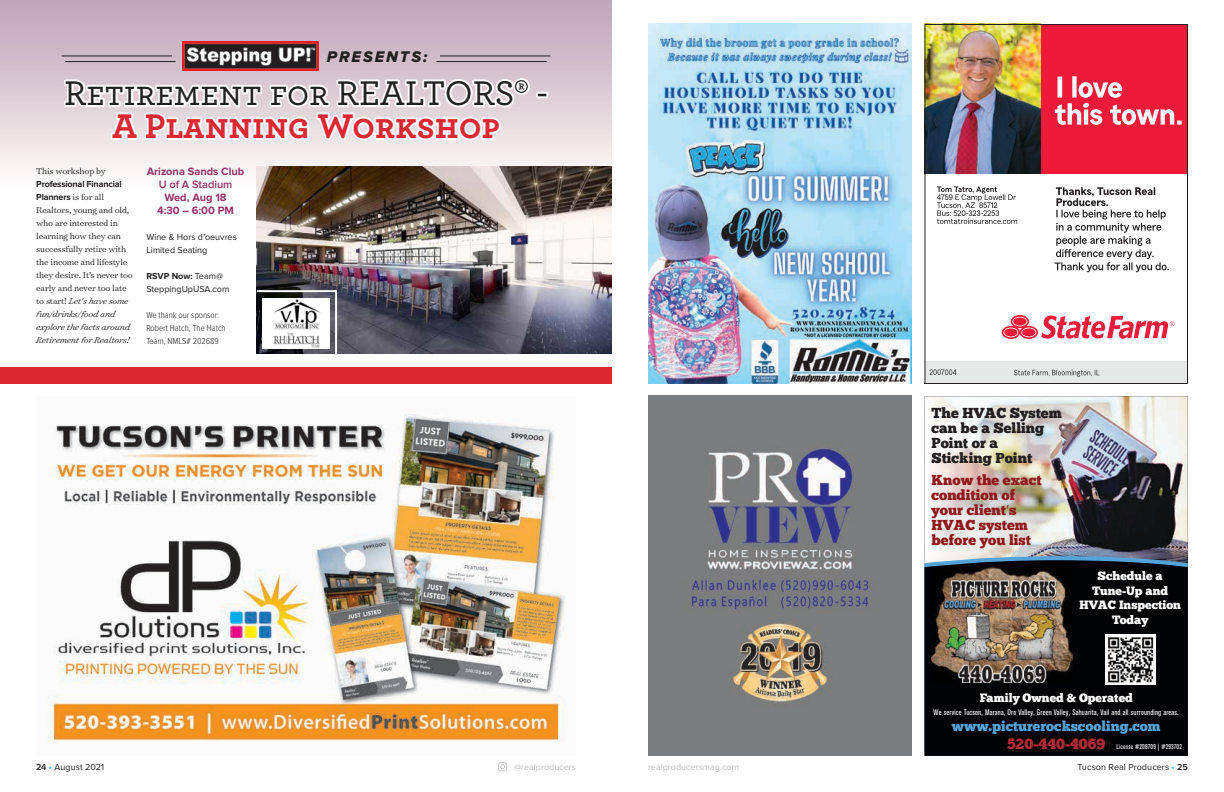
<style>
.page{position:relative;width:1224px;height:792px;background:#fff}
.page>*{position:absolute;margin:0;border:0;box-sizing:border-box;transform-origin:0 0}
.t1{font:500 35.9px "Archer Pro";color:#231f20}
.t2{font:700 35.9px "Archer Pro";color:#dd2833}
.t3{font:16px "Proxima Nova Extrabld It";letter-spacing:.125em;color:#231f20}
.t4{font:15px "Chunk Five";color:#b02b3a}
.t5{font:14.4px/15px "Chunk Five";color:#8f191e}
.t6{font:14.4px/15px "Chunk Five";color:#231f20}
.t7{font:14px "Chunk Five";color:#56a3da}
.t8{font:12px/14.4px "Chunk Five";color:#fff;text-align:center}
.t9{font:700 11px/13px "Proxima Nova";color:#933268;text-align:center}
.t10{font:600 11px "Proxima Nova";color:#933268}
.t11{font:300 9.8px/13px "Surveyor Text";letter-spacing:-.02em;color:#231f20}
.t12{font:9px/13px "Proxima Nova";color:#231f20}
.t13{font:300 9px/13px "Proxima Nova Cond";color:#231f20}
.t14{font:700 9px/13px "Proxima Nova";letter-spacing:-.02em;color:#231f20}
.t15{font:9px "Proxima Nova";color:#bcbec0}
.t16{font:condensed 8px "Akzidenz Grotesk BE";letter-spacing:.02em;color:#fff}
.t17{font:condensed 7px "Akzidenz Grotesk BE";letter-spacing:.02em;color:#fff}
.s1{font-family:"Surveyor Text";font-weight:300;font-size:9.8px}
.s2{font-style:italic}
.s3{font-weight:700}
.s4{font-family:"Myriad Pro"}
.s5{font-weight:600}
.s6{color:#19a8e0}
</style>
<div class="page">
<svg style="left:498px;top:762px;width:9px;height:9px"></svg>
<div style="left:0;top:0;width:612px;height:189px;background:linear-gradient(to bottom,#bda1b4,#fffdfa)"></div>
<div style="left:0;top:368px;width:612px;height:16px;background:#dd2833"></div>
<img style="left:924px;top:396px;width:264px;height:360px">
<img style="left:924px;top:24px;width:264px;height:360px">
<img style="left:648px;top:24px;width:264px;height:360px">
<img style="left:648px;top:396px;width:264px;height:360px">
<svg style="left:62px;top:72px;width:470px;height:71px"></svg>
<img style="left:257px;top:166px;width:355px;height:188px">
<img style="left:47px;top:414px;width:518px;height:328px">
<hr style="left:62px;top:56px;width:110px;height:1px;background:#231f20">
<hr style="left:440px;top:56px;width:110px;height:1px;background:#231f20">
<hr style="left:65px;top:61px;width:111px;height:1px;background:#231f20">
<hr style="left:436px;top:61px;width:111px;height:1px;background:#231f20">
<svg style="left:256px;top:289px;width:82px;height:65px"></svg>
<img style="left:182px;top:41px;width:137px;height:29px">
<h2 class="t3" style="left:327px;top:47px;width:102px">PRESENTS:</h2>
<h1 class="t1" style="left:64px;top:67px;width:485px">Retirement for REALTORS® -</h1>
<h1 class="t2" style="left:112px;top:98px;width:389px">A Planning Workshop</h1>
<p class="t11" style="left:36px;top:164px;width:71px">This workshop by</p>
<p class="t14" style="left:36px;top:178px;width:87px">Professional Financial<br>Planners <span class="s1">is for all</span></p>
<p class="t11" style="left:36px;top:203px;width:98px">Realtors, young and old, who are interested in learning how they can successfully retire with the income and lifestyle they desire. It’s never too early and never too late to start! <span class="s2">Let's have some fun/drinks/food and explore the facts around<br>Retirement for Realtors!</span></p>
<p class="t9" style="left:147px;top:165px;width:99px">Arizona Sands Club</p>
<p class="t10" style="left:159px;top:178px;width:75px">U of A Stadium</p>
<p class="t9" style="left:157px;top:191px;width:78px">Wed, Aug 18<br>4:30 – 6:00 PM</p>
<p class="t12" style="left:146px;top:231px;width:92px">Wine &amp; Hors d’oeuvres<br>Limited Seating</p>
<p class="t12" style="left:146px;top:270px;width:85px"><span class="s3">RSVP Now:</span> Team@<br>SteppingUpUSA.com</p>
<p class="t13" style="left:146px;top:309px;width:81px">We thank our sponsor:<br>Robert Hatch, The Hatch<br>Team, NMLS# 202689</p>
<h3 class="t6" style="left:931px;top:407px;width:132px">The HVAC System can be a Selling<br>Point or a<br>Sticking Point</h3>
<h3 class="t5" style="left:931px;top:473px;width:112px">Know the exact condition of your client<span class="s4">’</span>s<br>HVAC system before you list</h3>
<p class="t8" style="left:1079px;top:570px;width:103px">Schedule a<br>Tune-Up and<br>HVAC Inspection<br>Today</p>
<p class="t8" style="left:980px;top:691px;width:155px">Family Owned &amp; Operated</p>
<p class="t17" style="left:1116px;top:742px;width:67px">License #208709 | #293702</p>
<p class="t16" style="left:934px;top:707px;width:246px">We service Tucson, Marana, Oro Valley, Green Valley, Sahuarita, Vail and all surrounding areas.</p>
<h3 class="t7" style="left:952px;top:719px;width:210px">www.picturerockscooling.com</h3>
<h3 class="t4" style="left:1007px;top:737px;width:100px">520-440-4069</h3>
<p class="t12" style="left:36px;top:761px;width:70px"><span class="s5">24</span> <span class="s6">•</span> August 2021</p>
<p class="t15" style="left:514px;top:762px;width:63px">@realproducers</p>
<p class="t15" style="left:648px;top:762px;width:92px">realproducersmag.com</p>
<p class="t12" style="left:1077px;top:761px;width:112px">Tucson Real Producers <span class="s6">•</span> <span class="s5">25</span></p>
</div>
